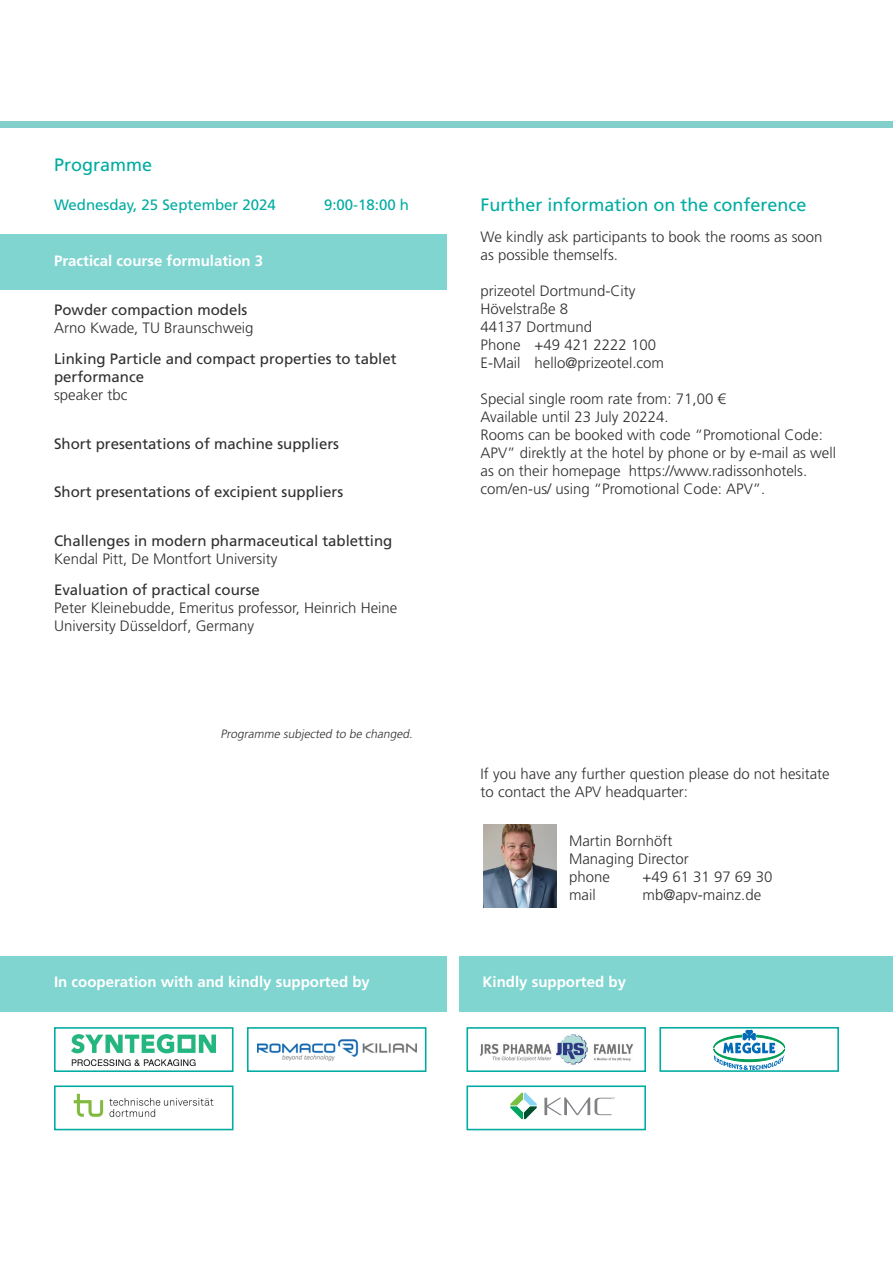
<style>
.page{position:relative;width:893px;height:1263px;background:#fff}
.page>*{position:absolute;margin:0;border:0;box-sizing:border-box;transform-origin:0 0}
.t1{font:18px "Frutiger LT Std";color:#00aca2}
.t2{font:300 15px/18px "Frutiger LT Std";color:#312f30}
.t3{font:15px/18px "Frutiger LT Std";color:#312f30}
.t4{font:700 15px "Frutiger LT Std";color:#fff}
.t5{font:15px "Frutiger LT Std";color:#00aca2}
.t6{font:italic 300 12px "Frutiger LT Std";color:#312f30}
</style>
<div class="page">
<div style="left:0;top:234px;width:446px;height:55px;background:#80d5d0"></div>
<div style="left:459px;top:957px;width:434px;height:55px;background:#80d5d0"></div>
<div style="left:0;top:957px;width:446px;height:55px;background:#80d5d0"></div>
<hr style="left:0;top:753px;width:1px;height:55px;background:#00aca2">
<hr style="left:0;top:451px;width:1px;height:63px;background:#00aca2">
<div style="left:0;top:121px;width:893px;height:7px;background:#82cfcb"></div>
<img style="left:480px;top:1034px;width:154px;height:31px">
<div style="left:466px;top:1027px;width:180px;height:45px;border:2px solid #00aca2"></div>
<svg style="left:713px;top:1030px;width:73px;height:39px"></svg>
<div style="left:659px;top:1027px;width:180px;height:45px;border:2px solid #00aca2"></div>
<img style="left:72px;top:1034px;width:144px;height:32px">
<div style="left:54px;top:1027px;width:179px;height:45px;border:2px solid #00aca2"></div>
<img style="left:257px;top:1039px;width:159px;height:22px">
<div style="left:247px;top:1027px;width:179px;height:45px;border:2px solid #00aca2"></div>
<img style="left:73px;top:1093px;width:141px;height:25px">
<div style="left:54px;top:1085px;width:179px;height:45px;border:2px solid #00aca2"></div>
<svg style="left:510px;top:1093px;width:27px;height:26px"></svg>
<svg style="left:544px;top:1097px;width:70px;height:18px"></svg>
<div style="left:466px;top:1085px;width:180px;height:45px;border:2px solid #00aca2"></div>
<img style="left:484px;top:825px;width:72px;height:83px">
<p class="t1" style="left:54px;top:154px;width:100px">Programme</p>
<p class="t5" style="left:54px;top:196px;width:223px">Wednesday, 25 September 2024</p>
<p class="t5" style="left:324px;top:196px;width:87px">9:00-18:00 h</p>
<p class="t4" style="left:54px;top:252px;width:211px">Practical course formulation 3</p>
<p class="t3" style="left:54px;top:301px;width:195px">Powder compaction models</p>
<p class="t2" style="left:54px;top:319px;width:201px">Arno Kwade, TU Braunschweig</p>
<p class="t3" style="left:54px;top:350px;width:344px">Linking Particle and compact properties to tablet performance</p>
<p class="t2" style="left:54px;top:386px;width:75px">speaker tbc</p>
<p class="t3" style="left:54px;top:434px;width:287px">Short presentations of machine suppliers</p>
<p class="t3" style="left:54px;top:483px;width:291px">Short presentations of excipient suppliers</p>
<p class="t3" style="left:54px;top:532px;width:340px">Challenges in modern pharmaceutical tabletting</p>
<p class="t2" style="left:54px;top:550px;width:225px">Kendal Pitt, De Montfort University</p>
<p class="t3" style="left:54px;top:581px;width:207px">Evaluation of practical course</p>
<p class="t2" style="left:54px;top:599px;width:345px">Peter Kleinebudde, Emeritus professor, Heinrich Heine<br>University Düsseldorf, Germany</p>
<p class="t6" style="left:221px;top:727px;width:196px">Programme subjected to be changed.</p>
<p class="t1" style="left:480px;top:194px;width:328px">Further information on the conference</p>
<p class="t2" style="left:480px;top:228px;width:344px">We kindly ask participants to book the rooms as soon as possible themselfs.</p>
<p class="t2" style="left:480px;top:282px;width:185px">prizeotel Dortmund-City<br>Hövelstraße 8<br>44137 Dortmund<br>Phone +49 421 2222 100<br>E-Mail hello@prizeotel.com</p>
<p class="t2" style="left:480px;top:390px;width:357px">Special single room rate from: 71,00 €<br>Available until 23 July 20224.<br>Rooms can be booked with code “Promotional Code:<br>APV” direktly at the hotel by phone or by e-mail as well as on their homepage https://www.radissonhotels. com/en-us/ using “Promotional Code: APV”.</p>
<p class="t2" style="left:480px;top:765px;width:351px">If you have any further question please do not hesitate to contact the APV headquarter:</p>
<p class="t2" style="left:569px;top:832px;width:121px">Martin Bornhöft<br>Managing Director phone</p>
<p class="t2" style="left:642px;top:868px;width:131px">+49 61 31 97 69 30</p>
<p class="t2" style="left:569px;top:886px;width:28px">mail</p>
<p class="t2" style="left:642px;top:886px;width:120px">mb@apv-mainz.de</p>
<p class="t4" style="left:54px;top:973px;width:317px">In cooperation with and kindly supported by</p>
<p class="t4" style="left:483px;top:973px;width:145px">Kindly supported by</p>
</div>
